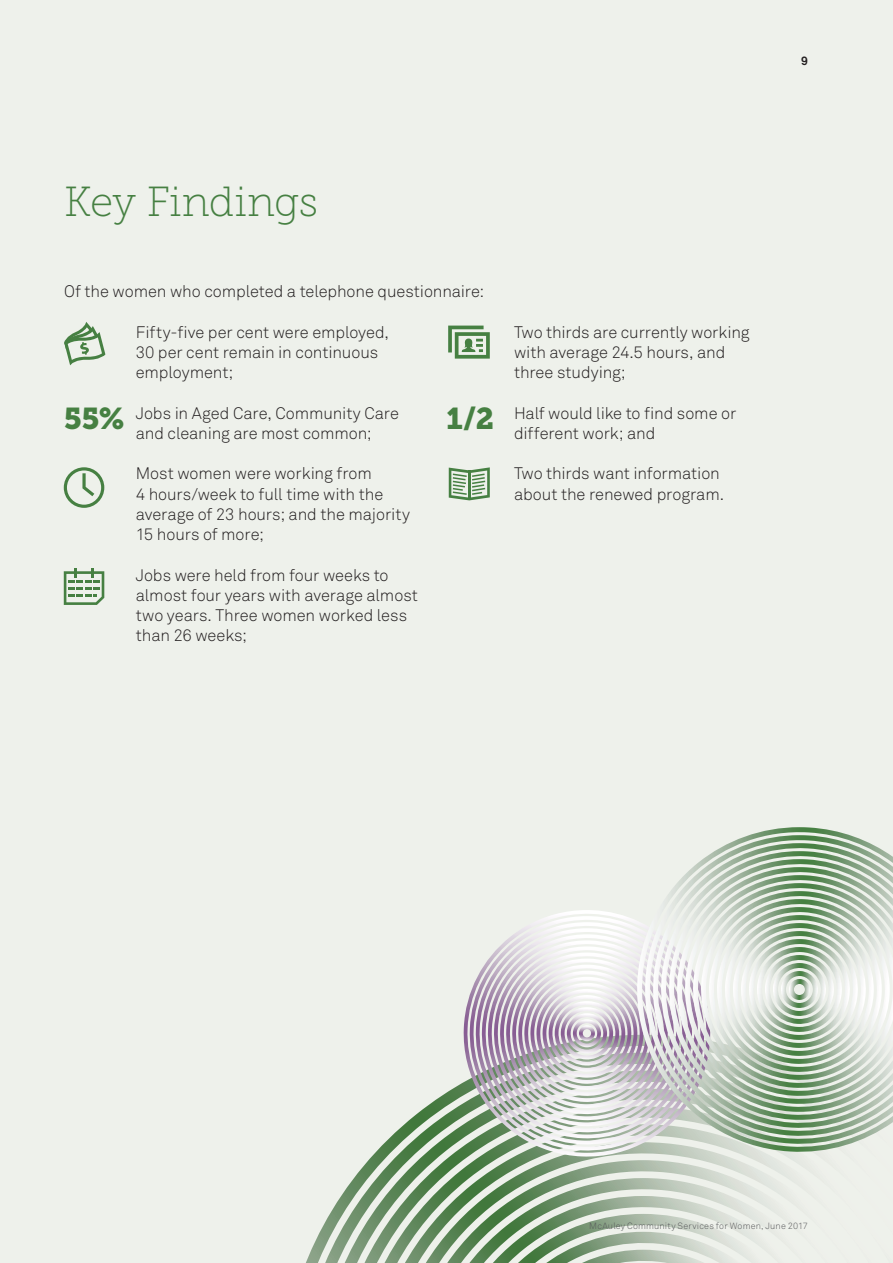
<style>
.page{position:relative;width:893px;height:1263px;background:#eef1eb}
.page>*{position:absolute;margin:0;border:0;box-sizing:border-box;transform-origin:0 0}
.t1{font:42px "Museo Slab 100";letter-spacing:-.01em;color:#468042}
.H1_-_not_contents{font:30px "Museo Slab 900";color:#468042}
._1st_paragraph{font:300 16.5px/20.2px "Akkurat";letter-spacing:-.005em;color:#231f20}
.t2{font:700 12px "Akkurat";color:#231f20}
.t3{font:300 9px "Akkurat";letter-spacing:.02em;color:#57585a}
</style>
<div class="page">
<svg style="left:306px;top:1082px;width:491px;height:181px"></svg>
<svg style="left:463px;top:963px;width:250px;height:194px"></svg>
<svg style="left:486px;top:910px;width:150px;height:224px"></svg>
<svg style="left:636px;top:827px;width:257px;height:327px"></svg>
<svg style="left:64px;top:467px;width:40px;height:41px"></svg>
<svg style="left:64px;top:568px;width:40px;height:37px"></svg>
<svg style="left:449px;top:467px;width:41px;height:33px"></svg>
<hr style="left:468px;top:470px;width:3px;height:29px;background:#468042">
<svg style="left:64px;top:322px;width:41px;height:43px"></svg>
<svg style="left:448px;top:326px;width:42px;height:33px"></svg>
<h1 class="t1" style="left:64px;top:179px;width:256px">Key Findings</h1>
<p class="_1st_paragraph" style="left:64px;top:281px;width:422px">Of the women who completed a telephone questionnaire:</p>
<p class="_1st_paragraph" style="left:136px;top:322px;width:255px">Fifty-five per cent were employed,<br>30 per cent remain in continuous employment;</p>
<p class="_1st_paragraph" style="left:136px;top:403px;width:265px">Jobs in Aged Care, Community Care and cleaning are most common;</p>
<p class="_1st_paragraph" style="left:136px;top:464px;width:276px">Most women were working from<br>4 hours/week to full time with the average of 23 hours; and the majority<br>15 hours of more;</p>
<p class="_1st_paragraph" style="left:136px;top:565px;width:284px">Jobs were held from four weeks to almost four years with average almost two years. Three women worked less than 26 weeks;</p>
<p class="H1_-_not_contents" style="left:64px;top:401px;width:62px">55%</p>
<p class="H1_-_not_contents" style="left:446px;top:401px;width:49px">1/2</p>
<p class="_1st_paragraph" style="left:514px;top:322px;width:237px">Two thirds are currently working with average 24.5 hours, and three studying;</p>
<p class="_1st_paragraph" style="left:514px;top:403px;width:224px">Half would like to find some or different work; and</p>
<p class="_1st_paragraph" style="left:514px;top:464px;width:211px">Two thirds want information about the renewed program.</p>
<p class="t2" style="left:801px;top:53px;width:8px">9</p>
<p class="t3" style="left:589px;top:1220px;width:220px">McAuley Community Services for Women, June 2017</p>
</div>
